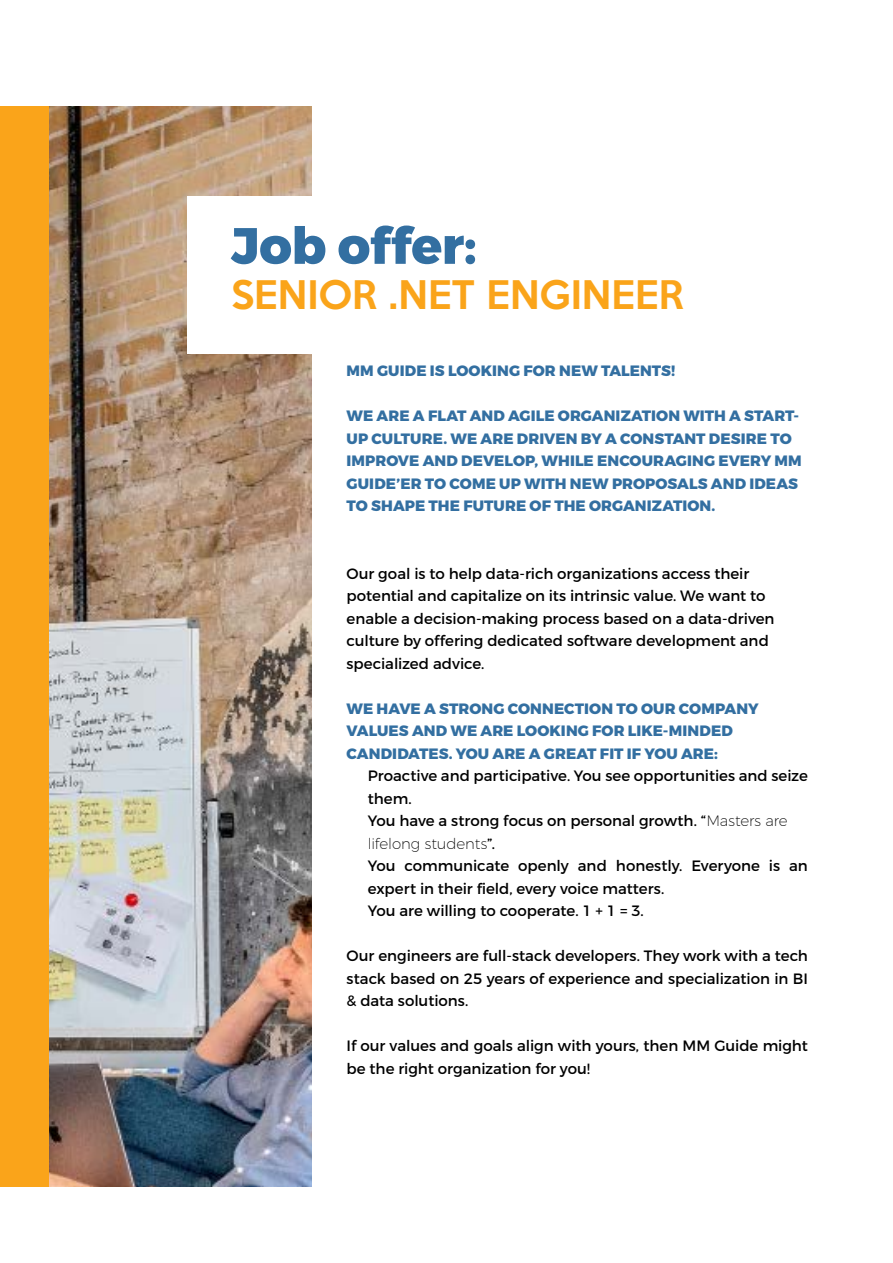
<style>
.page{position:relative;width:893px;height:1263px;background:#fff}
.page>*{position:absolute;margin:0;border:0;box-sizing:border-box;transform-origin:0 0}
.t1{font:800 51px "Montserrat";letter-spacing:-.01em;color:#336fa1}
.t2{font:500 36px "Keep Calm";letter-spacing:.005em;color:#faa41a}
.t3{font:15px/22.5px "Montserrat";letter-spacing:-.005em;color:#000}
.t4{font:800 15px/22.5px "Montserrat";letter-spacing:.005em;color:#336fa1}
.s1{font-weight:200}
</style>
<div class="page">
<img style="left:48px;top:106px;width:264px;height:1080px">
<div style="left:0;top:106px;width:48px;height:1080px;background:#faa41a"></div>
<div style="left:188px;top:196px;width:233px;height:158px;background:#fff"></div>
<h1 class="t1" style="left:231px;top:214px;width:247px">Job offer:</h1>
<h2 class="t2" style="left:231px;top:263px;width:454px">SENIOR .NET ENGINEER</h2>
<p class="t4" style="left:347px;top:360px;width:330px">MM GUIDE IS LOOKING FOR NEW TALENTS!</p>
<p class="t4" style="left:347px;top:405px;width:457px">WE ARE A FLAT AND AGILE ORGANIZATION WITH A START-UP CULTURE. WE ARE DRIVEN BY A CONSTANT DESIRE TO IMPROVE AND DEVELOP, WHILE ENCOURAGING EVERY MM GUIDE’ER TO COME UP WITH NEW PROPOSALS AND IDEAS TO SHAPE THE FUTURE OF THE ORGANIZATION.</p>
<p class="t3" style="left:347px;top:562px;width:429px">Our goal is to help data-rich organizations access their potential and capitalize on its intrinsic value. We want to enable a decision-making process based on a data-driven culture by offering dedicated software development and specialized advice.</p>
<p class="t4" style="left:347px;top:698px;width:414px">WE HAVE A STRONG CONNECTION TO OUR COMPANY<br>VALUES AND WE ARE LOOKING FOR LIKE-MINDED<br>CANDIDATES. YOU ARE A GREAT FIT IF YOU ARE:</p>
<p class="t3" style="left:368px;top:765px;width:442px">Proactive and participative. You see opportunities and seize them.<br>You have a strong focus on personal growth. “<span class="s1">Masters are lifelong students</span>”.<br>You communicate openly and honestly. Everyone is an expert in their field, every voice matters.<br>You are willing to cooperate. 1 + 1 = 3.</p>
<p class="t3" style="left:347px;top:945px;width:463px;text-align:justify">Our engineers are full-stack developers. They work with a tech stack based on 25 years of experience and specialization in BI &amp; data solutions.</p>
<p class="t3" style="left:347px;top:1035px;width:463px">If our values and goals align with yours, then MM Guide might be the right organization for you!</p>
</div>
